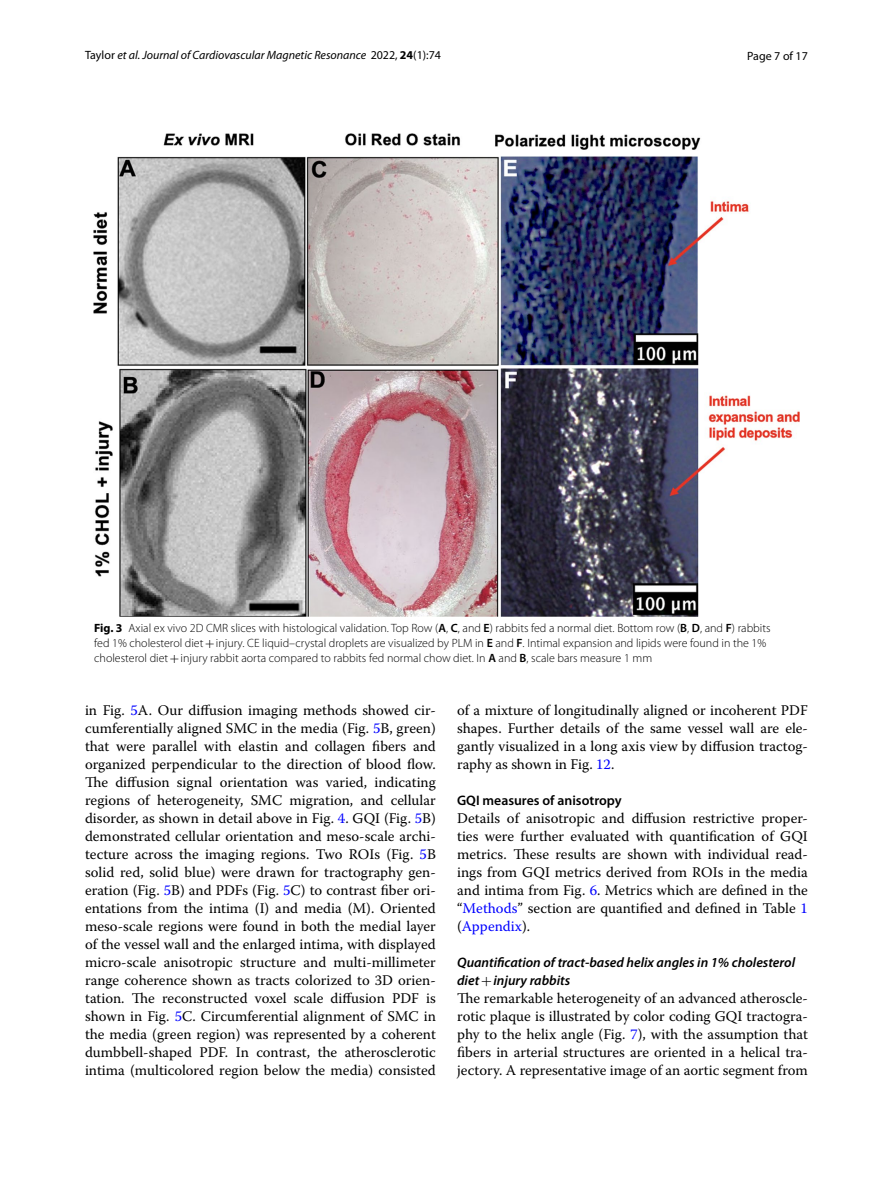
<style>
.page{position:relative;width:893px;height:1187px;background:#fff}
.page>*{position:absolute;margin:0;border:0;box-sizing:border-box;transform-origin:0 0}
.t1{font:14.7px/18px "Warnock Pro";color:#000;text-align:justify}
.t2{font:italic 600 13.8px/18px "Myriad Pro";color:#000}
.t3{font:600 13.8px "Myriad Pro";color:#000}
.t4{font:300 12px/15px "Myriad Pro";color:#000}
.t5{font:italic 12px "Myriad Pro";color:#000}
.t6{font:12px "Myriad Pro";color:#000}
.s1{font-style:normal}
.s2{font-weight:700;font-style:normal}
.s3{font-weight:700}
.s4{font-weight:600}
.s5{font-family:"MTSY";font-weight:400}
.s6{color:#00f}
.s7{font-family:"MTSY";font-weight:400;font-style:normal}
</style>
<div class="page">
<img style="left:94px;top:133px;width:706px;height:484px">
<p class="t5" style="left:85px;top:48px;width:357px"><span class="s1">Taylor</span> et al. Journal of Cardiovascular Magnetic Resonance <span class="s1">2022,</span> <span class="s2">24</span><span class="s1">(1):74</span></p>
<p class="t6" style="left:747px;top:48px;width:62px">Page 7 of 17</p>
<p class="t4" style="left:94px;top:620px;width:678px"><span class="s3">Fig. 3</span> Axial ex vivo 2D CMR slices with histological validation. Top Row (<span class="s4">A</span>, <span class="s4">C</span>, and <span class="s4">E</span>) rabbits fed a normal diet. Bottom row (<span class="s4">B</span>, <span class="s4">D</span>, and <span class="s4">F</span>) rabbits fed 1% cholesterol diet<span class="s5">+</span>injury. CE liquid–crystal droplets are visualized by PLM in <span class="s4">E</span> and <span class="s4">F</span>. Intimal expansion and lipids were found in the 1% cholesterol diet<span class="s5">+</span>injury rabbit aorta compared to rabbits fed normal chow diet. In <span class="s4">A</span> and <span class="s4">B</span>, scale bars measure 1 mm</p>
<p class="t1" style="left:85px;top:701px;width:352px">in Fig. <span class="s6">5</span>A. Our diffusion imaging methods showed cir&shy;cumferentially aligned SMC in the media (Fig. <span class="s6">5</span>B, green) that were parallel with elastin and collagen fibers and organized perpendicular to the direction of blood flow.<br>The diffusion signal orientation was varied, indicating regions of heterogeneity, SMC migration, and cellular disorder, as shown in detail above in Fig. <span class="s6">4</span>. GQI (Fig. <span class="s6">5</span>B) demonstrated cellular orientation and meso-scale archi&shy;tecture across the imaging regions. Two ROIs (Fig. <span class="s6">5</span>B solid red, solid blue) were drawn for tractography gen&shy;eration (Fig. <span class="s6">5</span>B) and PDFs (Fig. <span class="s6">5</span>C) to contrast fiber ori&shy;entations from the intima (I) and media (M). Oriented meso-scale regions were found in both the medial layer of the vessel wall and the enlarged intima, with displayed micro-scale anisotropic structure and multi-millimeter range coherence shown as tracts colorized to 3D orien&shy;tation. The reconstructed voxel scale diffusion PDF is shown in Fig. <span class="s6">5</span>C. Circumferential alignment of SMC in the media (green region) was represented by a coherent dumbbell-shaped PDF. In contrast, the atherosclerotic intima (multicolored region below the media) consisted</p>
<p class="t1" style="left:457px;top:701px;width:352px">of a mixture of longitudinally aligned or incoherent PDF shapes. Further details of the same vessel wall are ele&shy;gantly visualized in a long axis view by diffusion tractog&shy;raphy as shown in Fig. <span class="s6">12</span>.</p>
<p class="t3" style="left:457px;top:791px;width:166px">GQI measures of anisotropy</p>
<p class="t1" style="left:457px;top:809px;width:352px">Details of anisotropic and diffusion restrictive proper&shy;ties were further evaluated with quantification of GQI metrics. These results are shown with individual read&shy;ings from GQI metrics derived from ROIs in the media and intima from Fig. <span class="s6">6</span>. Metrics which are defined in the “<span class="s6">Methods</span>” section are quantified and defined in Table <span class="s6">1 </span>(<span class="s6">Appendix</span>).</p>
<p class="t2" style="left:457px;top:953px;width:340px">Quantification of tract‑based helix angles in 1% cholesterol diet<span class="s7">+</span>injury rabbits</p>
<p class="t1" style="left:457px;top:989px;width:352px">The remarkable heterogeneity of an advanced atheroscle&shy;rotic plaque is illustrated by color coding GQI tractogra&shy;phy to the helix angle (Fig. <span class="s6">7</span>), with the assumption that fibers in arterial structures are oriented in a helical tra&shy;jectory. A representative image of an aortic segment from</p>
</div>
